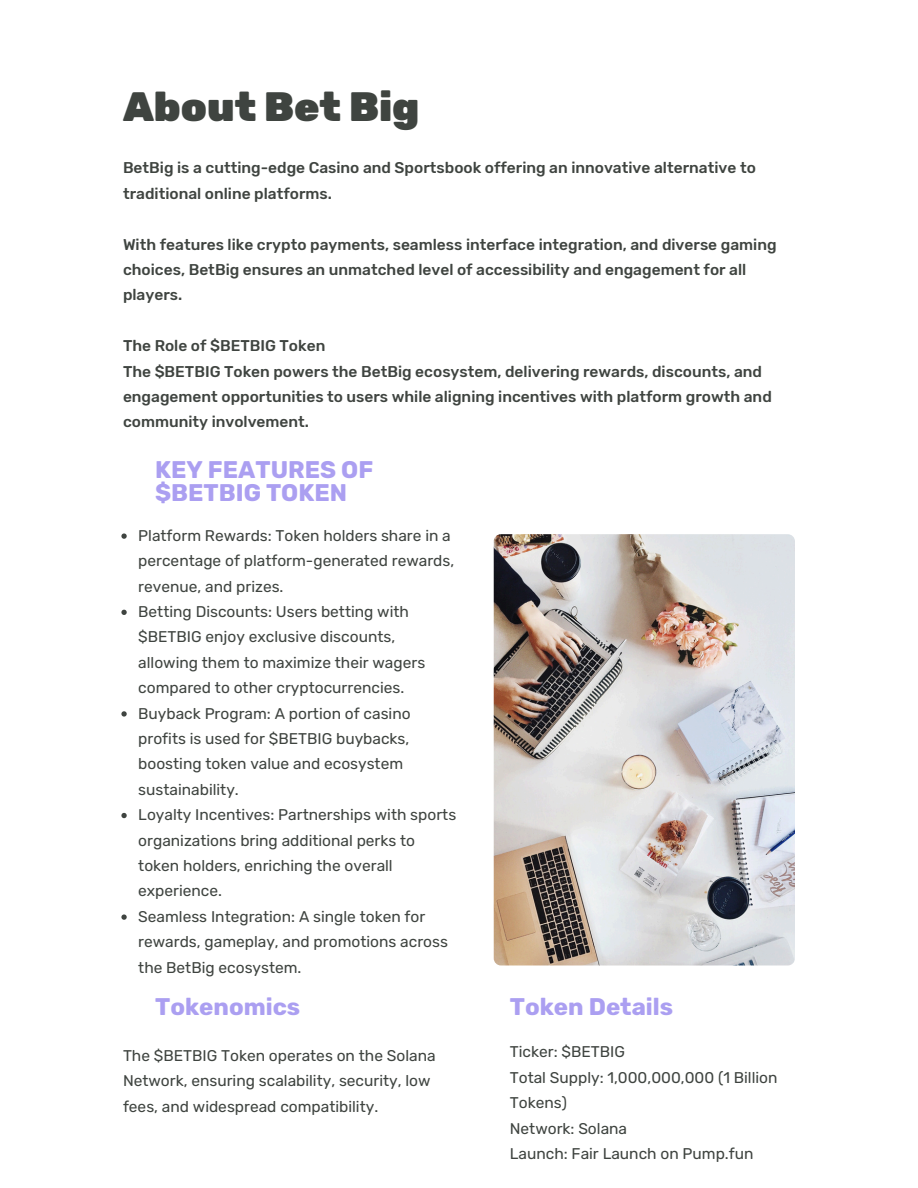
<style>
.page{position:relative;width:918px;height:1188px;background:#fff}
.page>*{position:absolute;margin:0;border:0;box-sizing:border-box;transform-origin:0 0}
.t1{font:900 40.95px "Rubik";color:#3f4440}
.t2{font:700 24px/23.2px "Rubik";color:#ab9ff1}
.t3{font:15.45px/25.3px "Rubik";color:#3f4440}
.t4{font:500 15.45px/25.3px "Rubik";color:#3f4440}
</style>
<div class="page">
<img style="left:494px;top:534px;width:301px;height:431px;border-radius:7px">
<svg style="left:121px;top:533px;width:6px;height:6px"></svg>
<svg style="left:121px;top:610px;width:6px;height:5px"></svg>
<svg style="left:121px;top:711px;width:6px;height:6px"></svg>
<svg style="left:121px;top:813px;width:6px;height:5px"></svg>
<svg style="left:121px;top:914px;width:6px;height:6px"></svg>
<h4 class="t1" style="left:123px;top:83px;width:298px">About Bet Big</h4>
<h4 class="t4" style="left:123px;top:155px;width:634px">BetBig is a cutting-edge Casino and Sportsbook offering an innovative alternative to traditional online platforms.</h4>
<h4 class="t4" style="left:123px;top:232px;width:655px">With features like crypto payments, seamless interface integration, and diverse gaming choices, BetBig ensures an unmatched level of accessibility and engagement for all players.</h4>
<h2 class="t4" style="left:123px;top:333px;width:650px">The Role of $BETBIG Token<br>The $BETBIG Token powers the BetBig ecosystem, delivering rewards, discounts, and engagement opportunities to users while aligning incentives with platform growth and community involvement.</h2>
<p class="t2" style="left:155px;top:458px;width:220px">KEY FEATURES OF $BETBIG TOKEN</p>
<p class="t3" style="left:138px;top:523px;width:317px">Platform Rewards: Token holders share in a percentage of platform-generated rewards, revenue, and prizes.</p>
<p class="t3" style="left:138px;top:599px;width:289px">Betting Discounts: Users betting with $BETBIG enjoy exclusive discounts, allowing them to maximize their wagers compared to other cryptocurrencies.</p>
<p class="t3" style="left:138px;top:701px;width:274px">Buyback Program: A portion of casino profits is used for $BETBIG buybacks, boosting token value and ecosystem sustainability.</p>
<p class="t3" style="left:138px;top:802px;width:319px">Loyalty Incentives: Partnerships with sports organizations bring additional perks to token holders, enriching the overall experience.</p>
<p class="t3" style="left:138px;top:904px;width:311px">Seamless Integration: A single token for rewards, gameplay, and promotions across the BetBig ecosystem.</p>
<h3 class="t2" style="left:155px;top:996px;width:147px">Tokenomics</h3>
<p class="t3" style="left:123px;top:1043px;width:314px">The $BETBIG Token operates on the Solana<br>Network, ensuring scalability, security, low fees, and widespread compatibility.</p>
<h3 class="t2" style="left:510px;top:996px;width:165px">Token Details</h3>
<p class="t3" style="left:510px;top:1040px;width:117px">Ticker: $BETBIG</p>
<p class="t3" style="left:510px;top:1065px;width:269px">Total Supply: 1,000,000,000 (1 Billion<br>Tokens)</p>
<p class="t3" style="left:510px;top:1116px;width:119px">Network: Solana</p>
<p class="t3" style="left:510px;top:1141px;width:245px">Launch: Fair Launch on Pump.fun</p>
</div>
